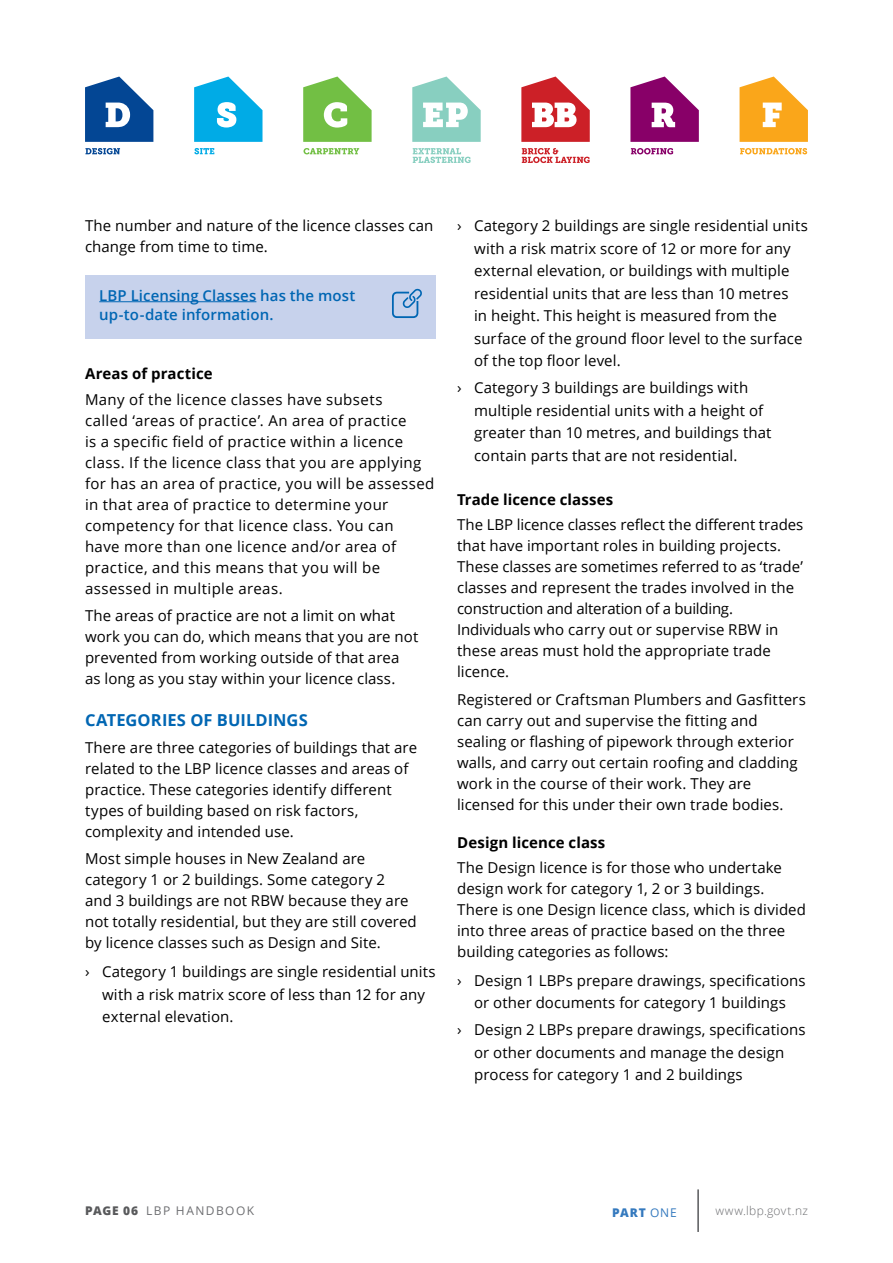
<style>
.page{position:relative;width:893px;height:1263px;background:#fff}
.page>*{position:absolute;margin:0;border:0;box-sizing:border-box;transform-origin:0 0}
.t1{font:700 16.5px "Open Sans";letter-spacing:.005em;color:#0066b3}
.t2{font:15px/21px "Open Sans";letter-spacing:.005em;color:#000}
.t3{font:15px/21px "Open Sans";letter-spacing:.025em;color:#000}
.t4{font:700 15px "Open Sans";letter-spacing:.005em;color:#000}
.t5{font:600 15px/19.5px "Open Sans";letter-spacing:.005em;color:#0066b3}
.t6{font:12px "Open Sans";letter-spacing:.12em;color:#6d6e71}
.t7{font:300 12px "Open Sans";letter-spacing:.025em;color:#6d6e71}
.t8{font:800 12px "Open Sans";color:#3479be}
.s1{font-weight:800;color:#58595b}
.s2{font-weight:400}
</style>
<div class="page">
<hr style="left:697px;top:1189px;width:2px;height:43px;background:#58595b">
<svg style="left:85px;top:148px;width:35px;height:6px"></svg>
<svg style="left:85px;top:77px;width:68px;height:65px"></svg>
<svg style="left:194px;top:148px;width:20px;height:6px"></svg>
<svg style="left:194px;top:77px;width:68px;height:65px"></svg>
<svg style="left:303px;top:148px;width:56px;height:6px"></svg>
<svg style="left:303px;top:77px;width:69px;height:65px"></svg>
<svg style="left:413px;top:148px;width:58px;height:15px"></svg>
<svg style="left:412px;top:77px;width:69px;height:65px"></svg>
<svg style="left:522px;top:148px;width:68px;height:15px"></svg>
<svg style="left:521px;top:77px;width:69px;height:65px"></svg>
<svg style="left:631px;top:148px;width:42px;height:6px"></svg>
<svg style="left:630px;top:77px;width:69px;height:65px"></svg>
<svg style="left:740px;top:148px;width:67px;height:6px"></svg>
<svg style="left:740px;top:77px;width:68px;height:65px"></svg>
<div style="left:85px;top:275px;width:351px;height:64px;background:#c7d2ec"></div>
<svg style="left:392px;top:289px;width:30px;height:29px"></svg>
<hr style="left:99px;top:301px;width:157px;height:1px;background:#0066b3">
<p class="t2" style="left:85px;top:215px;width:350px">The number and nature of the licence classes can change from time to time.</p>
<p class="t5" style="left:99px;top:285px;width:257px">LBP Licensing Classes has the most up-to-date information.</p>
<p class="t4" style="left:85px;top:363px;width:129px">Areas of practice</p>
<p class="t3" style="left:85px;top:388px;width:351px">Many of the licence classes have subsets<br>called ‘areas of practice’. An area of practice<br>is a specific field of practice within a licence class. If the licence class that you are applying for has an area of practice, you will be assessed in that area of practice to determine your competency for that licence class. You can<br>have more than one licence and/or area of practice, and this means that you will be assessed in multiple areas.</p>
<p class="t2" style="left:85px;top:605px;width:335px">The areas of practice are not a limit on what work you can do, which means that you are not prevented from working outside of that area as long as you stay within your licence class.</p>
<p class="t1" style="left:85px;top:708px;width:224px">CATEGORIES OF BUILDINGS</p>
<p class="t2" style="left:85px;top:737px;width:334px">There are three categories of buildings that are related to the LBP licence classes and areas of practice. These categories identify different types of building based on risk factors, complexity and intended use.</p>
<p class="t2" style="left:85px;top:848px;width:333px">Most simple houses in New Zealand are category 1 or 2 buildings. Some category 2<br>and 3 buildings are not RBW because they are not totally residential, but they are still covered by licence classes such as Design and Site.</p>
<p class="t2" style="left:102px;top:960px;width:335px;line-height:22.5px;text-indent:-17px">› Category 1 buildings are single residential units with a risk matrix score of less than 12 for any external elevation.</p>
<p class="t2" style="left:474px;top:214px;width:335px;line-height:22.5px;text-indent:-17px">› Category 2 buildings are single residential units with a risk matrix score of 12 or more for any external elevation, or buildings with multiple residential units that are less than 10 metres<br>in height. This height is measured from the surface of the ground floor level to the surface of the top floor level.</p>
<p class="t2" style="left:474px;top:376px;width:299px;line-height:22.5px;text-indent:-17px">› Category 3 buildings are buildings with multiple residential units with a height of greater than 10 metres, and buildings that contain parts that are not residential.</p>
<p class="t4" style="left:457px;top:489px;width:158px">Trade licence classes</p>
<p class="t2" style="left:457px;top:514px;width:348px">The LBP licence classes reflect the different trades that have important roles in building projects.<br>These classes are sometimes referred to as ‘trade’ classes and represent the trades involved in the construction and alteration of a building.<br>Individuals who carry out or supervise RBW in these areas must hold the appropriate trade licence.</p>
<p class="t2" style="left:457px;top:688px;width:350px">Registered or Craftsman Plumbers and Gasfitters can carry out and supervise the fitting and sealing or flashing of pipework through exterior walls, and carry out certain roofing and cladding work in the course of their work. They are licensed for this under their own trade bodies.</p>
<p class="t4" style="left:457px;top:832px;width:150px">Design licence class</p>
<p class="t2" style="left:457px;top:856px;width:350px">The Design licence is for those who undertake design work for category 1, 2 or 3 buildings.<br>There is one Design licence class, which is divided into three areas of practice based on the three building categories as follows:</p>
<p class="t2" style="left:457px;top:969px;width:350px;line-height:22.5px;text-align:center">› Design 1 LBPs prepare drawings, specifications or other documents for category 1 buildings</p>
<p class="t2" style="left:474px;top:1018px;width:333px;line-height:22.5px;text-indent:-17px">› Design 2 LBPs prepare drawings, specifications or other documents and manage the design process for category 1 and 2 buildings</p>
<p class="t6" style="left:85px;top:1202px;width:171px"><span class="s1">PAGE 06</span> LBP HANDBOOK</p>
<p class="t8" style="left:612px;top:1203px;width:66px">PART <span class="s2">ONE</span></p>
<p class="t7" style="left:715px;top:1202px;width:94px">www.lbp.govt.nz</p>
</div>
